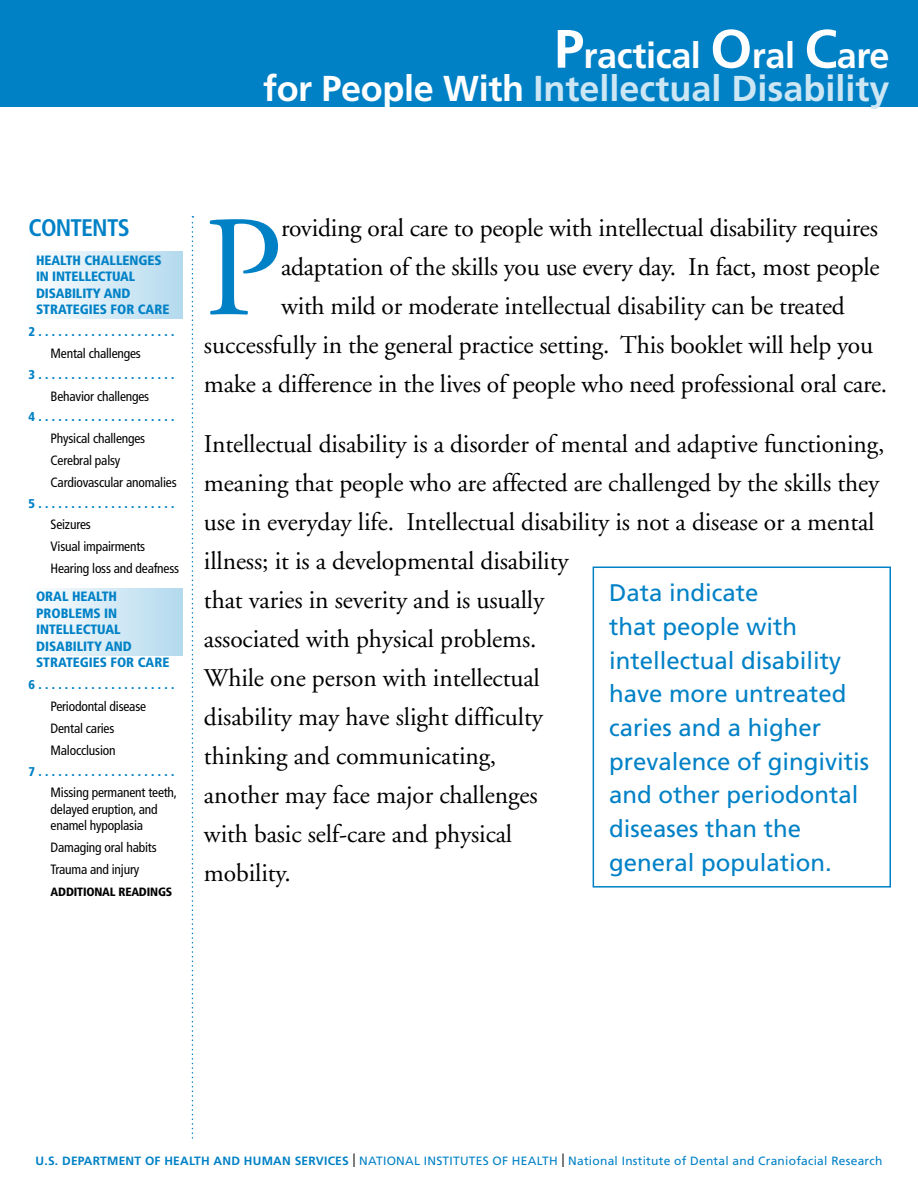
<style>
.page{position:relative;width:918px;height:1188px;background:#fff}
.page>*{position:absolute;margin:0;border:0;box-sizing:border-box;transform-origin:0 0}
.t1{font:143.1px "Adobe Garamond";color:#0081c6}
.t2{font:700 36px/33px "Frutiger";letter-spacing:-.01em;color:#fff;text-align:right}
.t3{font:25.5px/39px "Adobe Garamond";letter-spacing:-.005em;color:#000}
.t4{font:24px/33.8px "Frutiger LT Std";color:#0081c6}
.t5{font:700 condensed 24px "Frutiger";letter-spacing:-.035em;color:#0081c6}
.t6{font:condensed 13.5px/21.9px "Frutiger LT Std";letter-spacing:-.015em;color:#000}
.t7{font:900 condensed 13.5px/16.5px "Frutiger";color:#0081c6}
.t8{font:900 condensed 12.75px "Frutiger";color:#0081c6}
.t9{font:12px "Frutiger LT Std";letter-spacing:.02em;color:#0081c6}
.t10{font:900 condensed 12px "Frutiger";letter-spacing:-.015em;color:#000}
.s1{font-size:54px}
.s2{color:#cce6f4}
.s3{font-family:"Frutiger";font-weight:700}
.s4{font-family:"Frutiger";font-weight:700;font-size:18px;color:#000}
</style>
<div class="page">
<div style="left:27px;top:589px;width:155px;height:66px;background:linear-gradient(to right,#feffff,#b3daee)"></div>
<svg style="left:192px;top:216px;width:1px;height:923px"></svg>
<div style="left:0;top:0;width:918px;height:107px;background:#0081c6"></div>
<div style="left:27px;top:252px;width:155px;height:66px;background:linear-gradient(to right,#feffff,#b3daee)"></div>
<div style="left:593px;top:567px;width:298px;height:321px;border:2px solid #0081c6"></div>
<h1 class="t2" style="left:263px;top:38px;width:628px"><span class="s1">P</span>ractical <span class="s1">O</span>ral <span class="s1">C</span>are<br>for People With <span class="s2">Intellectual Disability</span></h1>
<h2 class="t5" style="left:28px;top:213px;width:103px">CONTENTS</h2>
<h3 class="t7" style="left:36px;top:252px;width:135px">HEALTH CHALLENGES<br>IN INTELLECTUAL<br>DISABILITY AND<br>STRATEGIES FOR CARE</h3>
<p class="t6" style="left:51px;top:342px;width:92px">Mental challenges</p>
<p class="t6" style="left:51px;top:385px;width:100px">Behavior challenges</p>
<p class="t6" style="left:51px;top:427px;width:128px">Physical challenges<br>Cerebral palsy<br>Cardiovascular anomalies</p>
<p class="t6" style="left:51px;top:514px;width:130px">Seizures<br>Visual impairments<br>Hearing loss and deafness</p>
<h3 class="t7" style="left:36px;top:589px;width:135px">ORAL HEALTH<br>PROBLEMS IN<br>INTELLECTUAL<br>DISABILITY AND<br>STRATEGIES FOR CARE</h3>
<p class="t6" style="left:51px;top:696px;width:97px">Periodontal disease<br>Dental caries<br>Malocclusion</p>
<p class="t6" style="left:51px;top:785px;width:128px;line-height:16.5px">Missing permanent teeth, delayed eruption, and enamel hypoplasia</p>
<p class="t6" style="left:51px;top:837px;width:108px">Damaging oral habits<br>Trauma and injury</p>
<p class="t10" style="left:51px;top:885px;width:123px">ADDITIONAL READINGS</p>
<p class="t8" style="left:28px;top:324px;width:147px">2 . . . . . . . . . . . . . . . . . . . . .</p>
<p class="t8" style="left:28px;top:367px;width:147px">3 . . . . . . . . . . . . . . . . . . . . .</p>
<p class="t8" style="left:28px;top:409px;width:147px">4 . . . . . . . . . . . . . . . . . . . . .</p>
<p class="t8" style="left:28px;top:495px;width:147px">5 . . . . . . . . . . . . . . . . . . . . .</p>
<p class="t8" style="left:28px;top:677px;width:147px">6 . . . . . . . . . . . . . . . . . . . . .</p>
<p class="t8" style="left:28px;top:763px;width:147px">7 . . . . . . . . . . . . . . . . . . . . .</p>
<p class="t1" style="left:204px;top:192px;width:80px">P</p>
<p class="t3" style="left:281px;top:209px;width:598px">roviding oral care to people with intellectual disability requires</p>
<p class="t3" style="left:281px;top:248px;width:600px">adaptation of the skills you use every day. In fact, most people</p>
<p class="t3" style="left:281px;top:287px;width:565px">with mild or moderate intellectual disability can be treated</p>
<p class="t3" style="left:204px;top:326px;width:671px">successfully in the general practice setting. This booklet will help you</p>
<p class="t3" style="left:204px;top:365px;width:685px">make a difference in the lives of people who need professional oral care.</p>
<p class="t3" style="left:204px;top:425px;width:682px">Intellectual disability is a disorder of mental and adaptive functioning, meaning that people who are affected are challenged by the skills they use in everyday life. Intellectual disability is not a disease or a mental illness; it is a developmental disability<br>that varies in severity and is usually<br>associated with physical problems.<br>While one person with intellectual<br>disability may have slight difficulty<br>thinking and communicating,<br>another may face major challenges<br>with basic self-care and physical<br>mobility.</p>
<h3 class="t4" style="left:609px;top:576px;width:262px">Data indicate<br>that people with intellectual disability have more untreated caries and a higher prevalence of gingivitis and other periodontal diseases than the general population.</h3>
<p class="t9" style="left:36px;top:1154px;width:848px"><span class="s3">U.S. DEPARTMENT OF HEALTH AND HUMAN SERVICES</span> <span class="s4">l</span> NatioNal iNstitutes of HealtH <span class="s4">l</span> National institute of Dental and Craniofacial Research</p>
</div>
